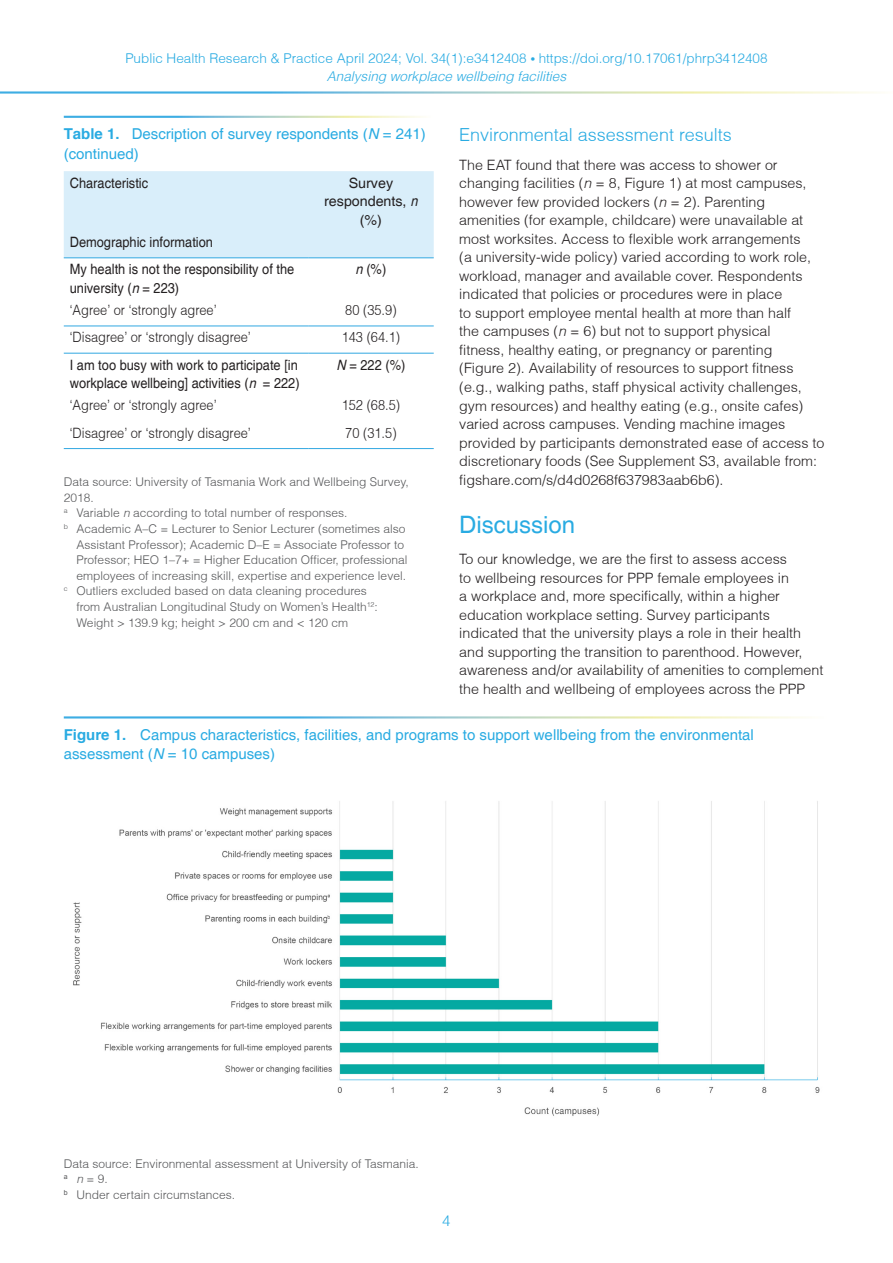
<style>
.page{position:relative;width:893px;height:1263px;background:#fff}
.page>*{position:absolute;margin:0;border:0;box-sizing:border-box;transform-origin:0 0}
.Heading_2{font:24px "Helvetica";color:#29abe2}
.Heading_3{font:300 18px "Helvetica";color:#29abe2}
.FigureName{font:15px/19.5px "Helvetica";color:#29abe2}
.TableName{font:15px/19.5px "Helvetica";color:#29abe2}
.t1{font:300 15px "Helvetica";color:#29abe2}
.NormalFirstPara{font:300 14.25px/18.6px "Helvetica";color:#231f20}
.TableHeading{font:14.25px/18.6px "Helvetica";color:#231f20;scale:.9 1}
.TableText{font:300 14.25px "Helvetica";color:#231f20;scale:.9 1}
.TableTextCA{font:300 14.25px "Helvetica";color:#231f20;scale:.9 1}
.TableHeadingCA{font:14.25px/18.6px "Helvetica";color:#231f20;text-align:center}
.TableHeadingCA-2{font:14.25px "Helvetica";color:#231f20;scale:.9 1}
.t2{font:300 13.5px/17.5px "Helvetica";color:#29abe2;text-align:center}
.TFListNotes{font:300 12px/15.6px "Helvetica";color:#57585a}
.TFListNotes_Space{font:300 12px/15.6px "Helvetica";color:#57585a}
.TFNoteSource{font:300 12px "Helvetica";color:#57585a}
.s1{font-family:"Hedley New"}
.s2{font-style:italic}
.s3{font-weight:700}
.s4{font-family:"Arial";font-style:italic}
</style>
<div class="page">
<div style="left:64px;top:171px;width:370px;height:86px;background:#d9eefa"></div>
<hr style="left:64px;top:353px;width:244px;height:1px;background:#3dade3">
<hr style="left:308px;top:353px;width:126px;height:1px;background:#3dade3">
<hr style="left:64px;top:448px;width:244px;height:1px;background:#3dade3">
<hr style="left:308px;top:448px;width:126px;height:1px;background:#3dade3">
<hr style="left:64px;top:257px;width:244px;height:1px;background:#3dade3">
<hr style="left:308px;top:257px;width:126px;height:1px;background:#3dade3">
<hr style="left:64px;top:325px;width:244px;height:1px;background:#3dade3">
<hr style="left:308px;top:325px;width:126px;height:1px;background:#3dade3">
<img style="left:73px;top:801px;width:747px;height:315px">
<p class="t2" style="left:125px;top:50px;width:644px">Public Health Research &amp; Practice April 2024; Vol. 34(1):e3412408 <span class="s1">•</span> https://doi.org/10.17061/phrp3412408<br><span class="s2">Analysing workplace wellbeing facilities</span></p>
<p class="TableName" style="left:64px;top:125px;width:363px"><span class="s3">Table 1.</span> Description of survey respondents (<span class="s2">N</span>= 241) (continued)</p>
<p class="TableHeading" style="left:70px;top:174px;width:89px">Characteristic</p>
<p class="TableHeadingCA" style="left:324px;top:174px;width:99px">Survey respondents, <span class="s4">n </span>(%)</p>
<p class="TableHeading" style="left:70px;top:233px;width:161px">Demographic information</p>
<p class="TableHeading" style="left:70px;top:260px;width:251px">My health is not the responsibility of the university (<span class="s2">n</span>= 223)</p>
<p class="TableHeadingCA-2" style="left:356px;top:261px;width:36px"><span class="s2">n</span> (%)</p>
<p class="TableText" style="left:70px;top:301px;width:165px">‘Agree’ or ‘strongly agree’</p>
<p class="TableTextCA" style="left:345px;top:301px;width:59px">80 (35.9)</p>
<p class="TableText" style="left:70px;top:328px;width:203px">‘Disagree’ or ‘strongly disagree’</p>
<p class="TableTextCA" style="left:342px;top:328px;width:66px">143 (64.1)</p>
<p class="TableHeading" style="left:70px;top:356px;width:257px">I am too busy with work to participate [in workplace wellbeing] activities (<span class="s2">n</span> = 222)</p>
<p class="TableHeadingCA-2" style="left:337px;top:356px;width:78px"><span class="s2">N</span>= 222 (%)</p>
<p class="TableText" style="left:70px;top:396px;width:165px">‘Agree’ or ‘strongly agree’</p>
<p class="TableTextCA" style="left:342px;top:396px;width:66px">152 (68.5)</p>
<p class="TableText" style="left:70px;top:424px;width:203px">‘Disagree’ or ‘strongly disagree’</p>
<p class="TableTextCA" style="left:345px;top:424px;width:59px">70 (31.5)</p>
<p class="TFListNotes" style="left:64px;top:474px;width:347px">Data source: University of Tasmania Work and Wellbeing Survey,<br>2018.</p>
<p class="TFListNotes" style="left:64px;top:505px;width:285px"><sup>a</sup> Variable <span class="s2">n</span> according to total number of responses.</p>
<p class="TFListNotes" style="left:77px;top:521px;width:332px;text-indent:-13px"><sup>b</sup> Academic A–C = Lecturer to Senior Lecturer (sometimes also Assistant Professor); Academic D–E = Associate Professor to Professor; HEO 1–7+ = Higher Education Officer, professional employees of increasing skill, expertise and experience level.</p>
<p class="TFListNotes_Space" style="left:77px;top:583px;width:303px;text-indent:-13px"><sup>c</sup> Outliers excluded based on data cleaning procedures from Australian Longitudinal Study on Women’s Health<sup>12</sup>:<br>Weight &gt; 139.9 kg; height &gt; 200 cm and &lt; 120 cm</p>
<h3 class="Heading_3" style="left:459px;top:123px;width:274px">Environmental assessment results</h3>
<p class="NormalFirstPara" style="left:459px;top:155px;width:367px">The EAT found that there was access to shower or changing facilities (<span class="s2">n</span>= 8, Figure 1) at most campuses, however few provided lockers (<span class="s2">n</span>= 2). Parenting amenities (for example, childcare) were unavailable at most worksites. Access to flexible work arrangements<br>(a university-wide policy) varied according to work role, workload, manager and available cover. Respondents indicated that policies or procedures were in place<br>to support employee mental health at more than half<br>the campuses (<span class="s2">n</span>= 6) but not to support physical<br>fitness, healthy eating, or pregnancy or parenting<br>(Figure 2). Availability of resources to support fitness (e.g., walking paths, staff physical activity challenges, gym resources) and healthy eating (e.g., onsite cafes) varied across campuses. Vending machine images provided by participants demonstrated ease of access to discretionary foods (See Supplement S3, available from: figshare.com/s/d4d0268f637983aab6b6).</p>
<h2 class="Heading_2" style="left:459px;top:510px;width:118px">Discussion</h2>
<p class="NormalFirstPara" style="left:459px;top:550px;width:366px">To our knowledge, we are the first to assess access<br>to wellbeing resources for PPP female employees in<br>a workplace and, more specifically, within a higher education workplace setting. Survey participants indicated that the university plays a role in their health and supporting the transition to parenthood. However, awareness and/or availability of amenities to complement the health and wellbeing of employees across the PPP</p>
<p class="FigureName" style="left:64px;top:725px;width:692px"><span class="s3">Figure 1.</span> Campus characteristics, facilities, and programs to support wellbeing from the environmental assessment (<span class="s2">N</span>= 10 campuses)</p>
<p class="TFNoteSource" style="left:64px;top:1156px;width:357px">Data source: Environmental assessment at University of Tasmania.</p>
<p class="TFListNotes" style="left:64px;top:1171px;width:46px"><sup>a</sup> <span class="s2">n</span>= 9.</p>
<p class="TFListNotes_Space" style="left:64px;top:1187px;width:173px"><sup>b</sup> Under certain circumstances.</p>
<p class="t1" style="left:442px;top:1211px;width:10px">4</p>
</div>
